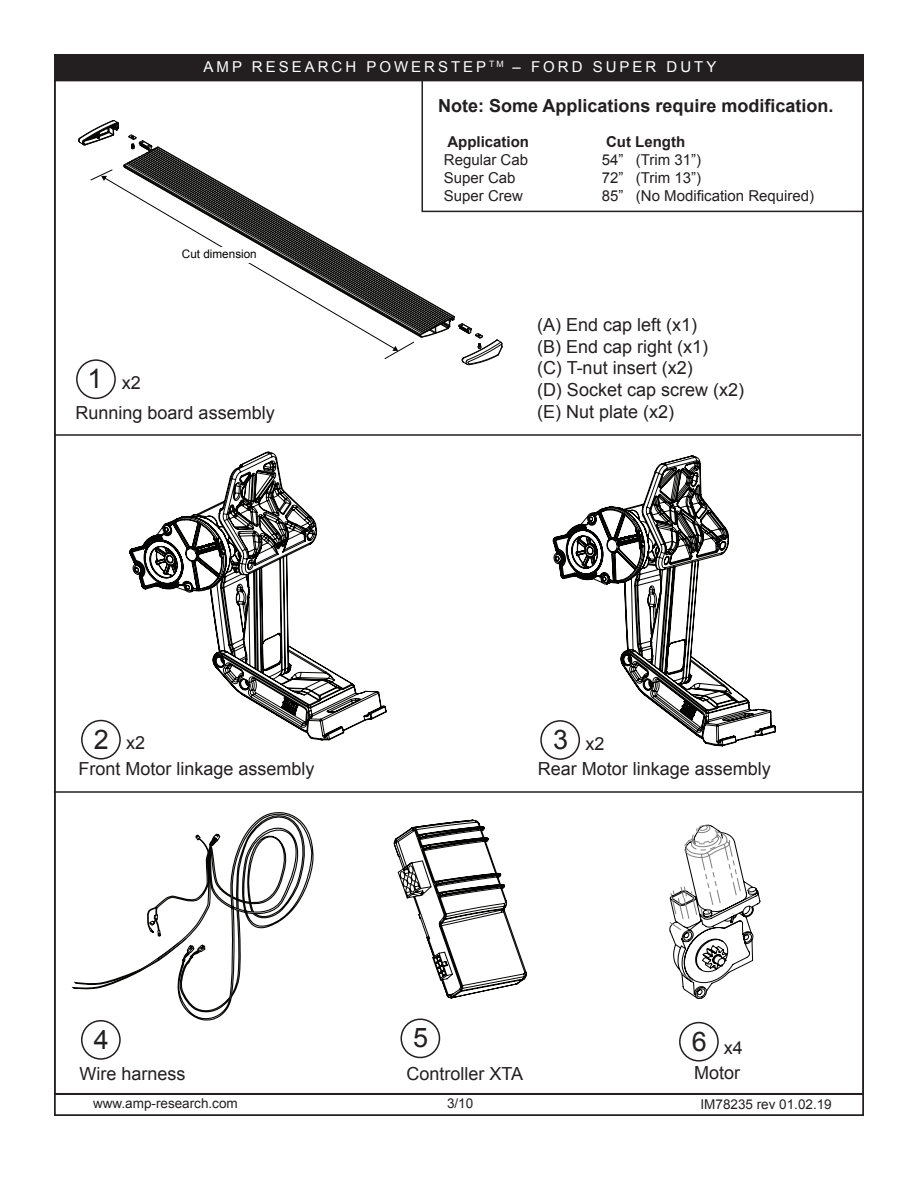
<style>
.page{position:relative;width:918px;height:1188px;background:#fff}
.page>*{position:absolute;margin:0;border:0;box-sizing:border-box;transform-origin:0 0}
.t1{font:27px "Arial";color:#231f20}
.t2{font:18px/21.6px "Arial";color:#231f20}
.t3{font:700 18px "Arial";color:#231f20}
.t4{font:15px "Arial";color:#231f20}
.t5{font:15px "Arial";letter-spacing:.2em;color:#fff}
.t6{font:700 15px "Arial";color:#231f20}
.t7{font:13.5px "Arial";color:#231f20}
.t8{font:11.7px "Arial";color:#040503}
.s1{font-size:27px}
</style>
<div class="page">
<div style="left:54px;top:55px;width:809px;height:26px;background:#231f20"></div>
<div style="left:400px;top:1018px;width:40px;height:40px;border:2px solid #231f20;border-radius:50%"></div>
<svg style="left:72px;top:812px;width:242px;height:209px"></svg>
<div style="left:76px;top:359px;width:40px;height:40px;border:2px solid #231f20;border-radius:50%"></div>
<div style="left:81px;top:720px;width:40px;height:40px;border:2px solid #231f20;border-radius:50%"></div>
<div style="left:81px;top:1020px;width:40px;height:40px;border:2px solid #231f20;border-radius:50%"></div>
<svg style="left:157px;top:146px;width:298px;height:171px"></svg>
<svg style="left:78px;top:120px;width:80px;height:61px"></svg>
<svg style="left:384px;top:316px;width:119px;height:49px"></svg>
<div style="left:194px;top:247px;width:64px;height:15px;background:#fff"></div>
<div style="left:422px;top:54px;width:443px;height:158px;border:2px solid #231f20"></div>
<svg style="left:129px;top:452px;width:258px;height:288px"></svg>
<div style="left:679px;top:1022px;width:40px;height:40px;border:2px solid #231f20;border-radius:50%"></div>
<svg style="left:669px;top:825px;width:91px;height:174px"></svg>
<svg style="left:393px;top:819px;width:134px;height:180px"></svg>
<div style="left:540px;top:720px;width:40px;height:40px;border:2px solid #231f20;border-radius:50%"></div>
<svg style="left:553px;top:456px;width:223px;height:290px"></svg>
<div style="left:54px;top:1094px;width:810px;height:22px;border:2px solid #231f20"></div>
<hr style="left:54px;top:434px;width:807px;height:2px;background:#231f20">
<hr style="left:54px;top:791px;width:808px;height:2px;background:#231f20">
<p class="t5" style="left:204px;top:57px;width:514px">AMP RESEARCH POWERSTEP <sup>TM</sup> – FORD SUPER DUTY</p>
<p class="t8" style="left:182px;top:246px;width:76px">Cut dimension</p>
<p class="t2" style="left:76px;top:368px;width:201px;line-height:29.4px;text-indent:12px"><span class="s1">1</span> x2<br>Running board assembly</p>
<p class="t2" style="left:79px;top:730px;width:238px;line-height:25.8px;text-indent:15px"><span class="s1">2</span> x2<br>Front Motor linkage assembly</p>
<p class="t3" style="left:438px;top:93px;width:397px">Note: Some Applications require modification.</p>
<p class="t6" style="left:447px;top:132px;width:83px">Application</p>
<p class="t6" style="left:606px;top:132px;width:81px">Cut Length</p>
<p class="t4" style="left:444px;top:150px;width:86px">Regular Cab</p>
<p class="t4" style="left:602px;top:150px;width:101px">54” (Trim 31”)</p>
<p class="t4" style="left:444px;top:168px;width:73px">Super Cab</p>
<p class="t4" style="left:602px;top:168px;width:101px">72” (Trim 13”)</p>
<p class="t4" style="left:444px;top:186px;width:81px">Super Crew</p>
<p class="t4" style="left:602px;top:186px;width:214px">85” (No Modification Required)</p>
<p class="t2" style="left:537px;top:314px;width:209px">(A) End cap left (x1)<br>(B) End cap right (x1)<br>(C) T-nut insert (x2)<br>(D) Socket cap screw (x2) (E) Nut plate (x2)</p>
<p class="t2" style="left:538px;top:731px;width:235px;line-height:25.8px;text-indent:15px"><span class="s1">3</span> x2<br>Rear Motor linkage assembly</p>
<h1 class="t1" style="left:413px;top:1020px;width:17px">5</h1>
<h1 class="t1" style="left:94px;top:1021px;width:17px">4</h1>
<p class="t2" style="left:80px;top:1063px;width:108px">Wire harness</p>
<p class="t2" style="left:407px;top:1063px;width:118px">Controller XTA</p>
<h1 class="t1" style="left:692px;top:1024px;width:17px">6</h1>
<p class="t2" style="left:694px;top:1062px;width:48px">Motor</p>
<p class="t2" style="left:724px;top:1037px;width:21px">x4</p>
<p class="t7" style="left:93px;top:1094px;width:146px">www.amp-research.com</p>
<p class="t7" style="left:447px;top:1095px;width:28px">3/10</p>
<p class="t7" style="left:701px;top:1096px;width:133px">IM78235 rev 01.02.19</p>
</div>
